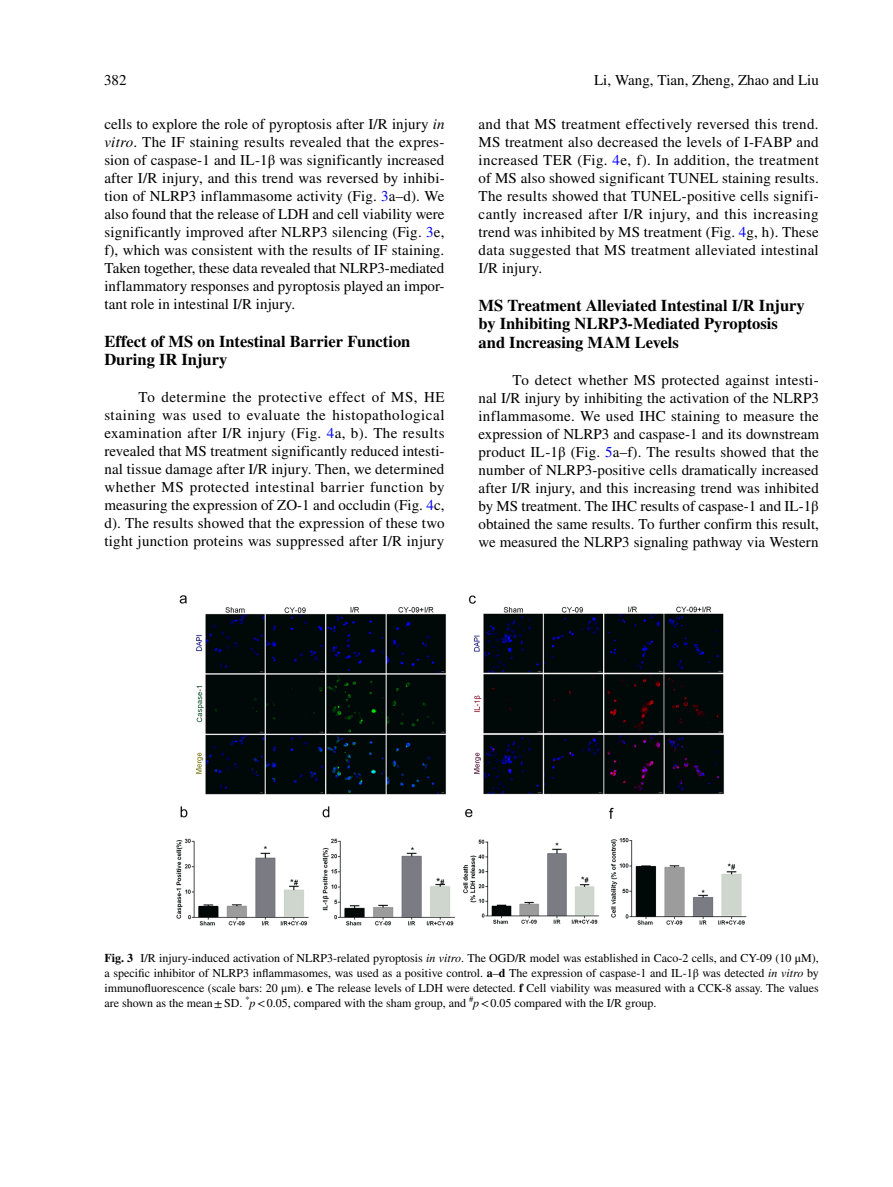
<style>
.page{position:relative;width:893px;height:1187px;background:#fff}
.page>*{position:absolute;margin:0;border:0;box-sizing:border-box;transform-origin:0 0}
.t1{font:700 16.5px/18.8px "STIX";color:#000}
.t2{font:15px/18px "STIX Regular 3";letter-spacing:.005em;color:#000;text-align:justify}
.t3{font:15px "STIX Regular 2";color:#000}
.t4{font:12px/15px "STIX Regular 3";color:#000;text-align:justify}
.s1{font-family:"STIX Italic 2"}
.s2{color:#00f}
.s3{font-family:"STIX";font-weight:700}
</style>
<div class="page">
<img style="left:176px;top:595px;width:571px;height:331px">
<p class="t3" style="left:104px;top:69px;width:24px">382</p>
<p class="t2" style="left:104px;top:116px;width:342px">cells to explore the role of pyroptosis after I/R injury <span class="s1">in vitro</span>. The IF staining results revealed that the expres&shy;sion of caspase-1 and IL-1β was significantly increased after I/R injury, and this trend was reversed by inhibi&shy;tion of NLRP3 inflammasome activity (Fig. <span class="s2">3</span>a–d). We also found that the release of LDH and cell viability were significantly improved after NLRP3 silencing (Fig. <span class="s2">3</span>e, f), which was consistent with the results of IF staining.<br>Taken together, these data revealed that NLRP3-mediated inflammatory responses and pyroptosis played an impor&shy;tant role in intestinal I/R injury.</p>
<p class="t1" style="left:104px;top:331px;width:308px">Effect of MS on Intestinal Barrier Function<br>During IR Injury</p>
<p class="t2" style="left:104px;top:389px;width:342px;text-indent:34px">To determine the protective effect of MS, HE staining was used to evaluate the histopathological examination after I/R injury (Fig. <span class="s2">4</span>a, b). The results revealed that MS treatment significantly reduced intesti&shy;nal tissue damage after I/R injury. Then, we determined whether MS protected intestinal barrier function by measuring the expression of ZO-1 and occludin (Fig. <span class="s2">4</span>c, d). The results showed that the expression of these two tight junction proteins was suppressed after I/R injury</p>
<p class="t2" style="left:594px;top:72px;width:226px">Li, Wang, Tian, Zheng, Zhao and Liu</p>
<p class="t2" style="left:479px;top:116px;width:342px">and that MS treatment effectively reversed this trend.<br>MS treatment also decreased the levels of I-FABP and increased TER (Fig. <span class="s2">4</span>e, f). In addition, the treatment of MS also showed significant TUNEL staining results.<br>The results showed that TUNEL-positive cells signifi&shy;cantly increased after I/R injury, and this increasing trend was inhibited by MS treatment (Fig. <span class="s2">4</span>g, h). These data suggested that MS treatment alleviated intestinal I/R injury.</p>
<p class="t1" style="left:479px;top:295px;width:328px">MS Treatment Alleviated Intestinal I/R Injury by Inhibiting NLRP3‑Mediated Pyroptosis and Increasing MAM Levels</p>
<p class="t2" style="left:479px;top:372px;width:342px;text-indent:34px">To detect whether MS protected against intesti&shy;nal I/R injury by inhibiting the activation of the NLRP3 inflammasome. We used IHC staining to measure the expression of NLRP3 and caspase-1 and its downstream product IL-1β (Fig. <span class="s2">5</span>a–f). The results showed that the number of NLRP3-positive cells dramatically increased after I/R injury, and this increasing trend was inhibited by MS treatment. The IHC results of caspase-1 and IL-1β obtained the same results. To further confirm this result, we measured the NLRP3 signaling pathway via Western</p>
<p class="t4" style="left:104px;top:951px;width:716px"><span class="s3">Fig. 3</span> I/R injury-induced activation of NLRP3-related pyroptosis <span class="s1">in vitro</span>. The OGD/R model was established in Caco-2 cells, and CY-09 (10 μM), a specific inhibitor of NLRP3 inflammasomes, was used as a positive control. <span class="s3">a</span>–<span class="s3">d</span> The expression of caspase-1 and IL-1β was detected <span class="s1">in vitro</span> by immunofluorescence (scale bars: 20 μm). <span class="s3">e</span> The release levels of LDH were detected. <span class="s3">f</span> Cell viability was measured with a CCK-8 assay. The values are shown as the mean±SD. <sup>*</sup><span class="s1">p</span>&lt;0.05, compared with the sham group, and <sup>#</sup><span class="s1">p</span>&lt;0.05 compared with the I/R group.</p>
</div>
